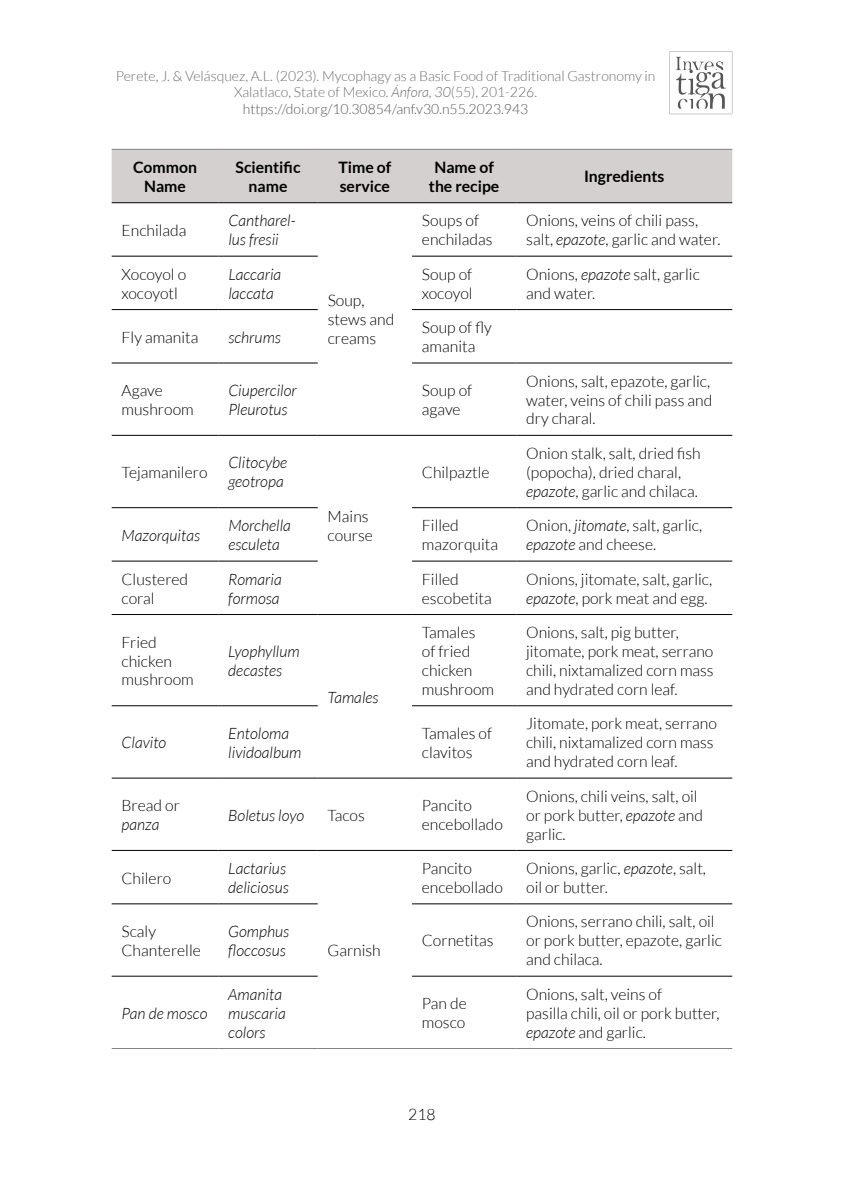
<style>
.page{position:relative;width:844px;height:1191px;background:#fff}
.page>*{position:absolute;margin:0;border:0;box-sizing:border-box;transform-origin:0 0}
.t1{font:300 15.75px/18.9px "Lato";color:#000}
.t2{font:italic 300 15.75px/18.9px "Lato";color:#000}
.t3{font:700 15.75px/18.9px "Lato";color:#000;text-align:center}
.t4{font:300 14px/16.8px "Lato";color:#6e6e6e;text-align:center}
.s1{font-style:italic}
.s2{color:#565655}
</style>
<div class="page">
<svg style="left:669px;top:51px;width:63px;height:63px"></svg>
<div style="left:112px;top:150px;width:620px;height:52px;background:#d4d0cf"></div>
<hr style="left:112px;top:149px;width:106px;height:1px;background:#808080">
<hr style="left:218px;top:149px;width:99px;height:1px;background:#808080">
<hr style="left:317px;top:149px;width:95px;height:1px;background:#808080">
<hr style="left:412px;top:149px;width:104px;height:1px;background:#808080">
<hr style="left:516px;top:149px;width:216px;height:1px;background:#808080">
<hr style="left:112px;top:1048px;width:106px;height:1px;background:#808080">
<hr style="left:218px;top:1048px;width:99px;height:1px;background:#808080">
<hr style="left:317px;top:1048px;width:95px;height:1px;background:#808080">
<hr style="left:412px;top:1048px;width:104px;height:1px;background:#808080">
<hr style="left:516px;top:1048px;width:216px;height:1px;background:#808080">
<hr style="left:112px;top:202px;width:106px;height:1px;background:#000">
<hr style="left:218px;top:202px;width:99px;height:1px;background:#000">
<hr style="left:317px;top:202px;width:95px;height:1px;background:#000">
<hr style="left:412px;top:202px;width:104px;height:1px;background:#000">
<hr style="left:516px;top:202px;width:216px;height:1px;background:#000">
<hr style="left:112px;top:256px;width:106px;height:1px;background:#000">
<hr style="left:218px;top:256px;width:99px;height:1px;background:#000">
<hr style="left:412px;top:256px;width:104px;height:1px;background:#000">
<hr style="left:516px;top:256px;width:216px;height:1px;background:#000">
<hr style="left:112px;top:309px;width:106px;height:1px;background:#000">
<hr style="left:218px;top:309px;width:99px;height:1px;background:#000">
<hr style="left:412px;top:309px;width:104px;height:1px;background:#000">
<hr style="left:516px;top:309px;width:216px;height:1px;background:#000">
<hr style="left:112px;top:362px;width:106px;height:1px;background:#000">
<hr style="left:218px;top:362px;width:99px;height:1px;background:#000">
<hr style="left:412px;top:362px;width:104px;height:1px;background:#000">
<hr style="left:516px;top:362px;width:216px;height:1px;background:#000">
<hr style="left:112px;top:435px;width:106px;height:1px;background:#000">
<hr style="left:218px;top:435px;width:99px;height:1px;background:#000">
<hr style="left:317px;top:435px;width:95px;height:1px;background:#000">
<hr style="left:412px;top:435px;width:104px;height:1px;background:#000">
<hr style="left:516px;top:435px;width:216px;height:1px;background:#000">
<hr style="left:112px;top:507px;width:106px;height:1px;background:#000">
<hr style="left:218px;top:507px;width:99px;height:1px;background:#000">
<hr style="left:412px;top:507px;width:104px;height:1px;background:#000">
<hr style="left:516px;top:507px;width:216px;height:1px;background:#000">
<hr style="left:112px;top:560px;width:106px;height:1px;background:#000">
<hr style="left:218px;top:560px;width:99px;height:1px;background:#000">
<hr style="left:412px;top:560px;width:104px;height:1px;background:#000">
<hr style="left:516px;top:560px;width:216px;height:1px;background:#000">
<hr style="left:112px;top:614px;width:106px;height:1px;background:#000">
<hr style="left:218px;top:614px;width:99px;height:1px;background:#000">
<hr style="left:317px;top:614px;width:95px;height:1px;background:#000">
<hr style="left:412px;top:614px;width:104px;height:1px;background:#000">
<hr style="left:516px;top:614px;width:216px;height:1px;background:#000">
<hr style="left:112px;top:705px;width:106px;height:1px;background:#000">
<hr style="left:218px;top:705px;width:99px;height:1px;background:#000">
<hr style="left:412px;top:705px;width:104px;height:1px;background:#000">
<hr style="left:516px;top:705px;width:216px;height:1px;background:#000">
<hr style="left:112px;top:777px;width:106px;height:1px;background:#000">
<hr style="left:218px;top:777px;width:99px;height:1px;background:#000">
<hr style="left:317px;top:777px;width:95px;height:1px;background:#000">
<hr style="left:412px;top:777px;width:104px;height:1px;background:#000">
<hr style="left:516px;top:777px;width:216px;height:1px;background:#000">
<hr style="left:112px;top:850px;width:106px;height:1px;background:#000">
<hr style="left:218px;top:850px;width:99px;height:1px;background:#000">
<hr style="left:317px;top:850px;width:95px;height:1px;background:#000">
<hr style="left:412px;top:850px;width:104px;height:1px;background:#000">
<hr style="left:516px;top:850px;width:216px;height:1px;background:#000">
<hr style="left:112px;top:903px;width:106px;height:1px;background:#000">
<hr style="left:218px;top:903px;width:99px;height:1px;background:#000">
<hr style="left:412px;top:903px;width:104px;height:1px;background:#000">
<hr style="left:516px;top:903px;width:216px;height:1px;background:#000">
<hr style="left:112px;top:975px;width:106px;height:1px;background:#000">
<hr style="left:218px;top:975px;width:99px;height:1px;background:#000">
<hr style="left:412px;top:975px;width:104px;height:1px;background:#000">
<hr style="left:516px;top:975px;width:216px;height:1px;background:#000">
<p class="t4" style="left:116px;top:67px;width:541px">Perete, J. &amp; Velásquez, A.L. (2023). Mycophagy as a Basic Food of Traditional Gastronomy in<br>Xalatlaco, State of Mexico. <span class="s1">Ánfora, 30</span>(55), 201-226. <span class="s2">https://doi.org/10.30854/anf.v30.n55.2023.943</span></p>
<p class="t3" style="left:133px;top:157px;width:65px">Common<br>Name</p>
<p class="t3" style="left:235px;top:157px;width:66px">Scientific name</p>
<p class="t3" style="left:338px;top:157px;width:54px;text-align:left">Time of service</p>
<p class="t3" style="left:429px;top:157px;width:72px">Name of the recipe</p>
<p class="t3" style="left:584px;top:167px;width:82px">Ingredients</p>
<p class="t1" style="left:122px;top:221px;width:66px">Enchilada</p>
<p class="t2" style="left:228px;top:212px;width:69px">Cantharel&shy;lus fresii</p>
<p class="t1" style="left:422px;top:211px;width:72px">Soups of enchiladas</p>
<p class="t1" style="left:526px;top:211px;width:196px">Onions, veins of chili pass, salt, <span class="s1">epazote</span>, garlic and water.</p>
<p class="t1" style="left:122px;top:265px;width:66px">Xocoyol o xocoyotl</p>
<p class="t2" style="left:228px;top:265px;width:54px">Laccaria laccata</p>
<p class="t1" style="left:422px;top:265px;width:52px">Soup of xocoyol</p>
<p class="t1" style="left:526px;top:265px;width:175px">Onions, <span class="s1">epazote</span> salt, garlic and water.</p>
<p class="t1" style="left:122px;top:327px;width:78px">Fly amanita</p>
<p class="t2" style="left:228px;top:328px;width:54px">schrums</p>
<p class="t1" style="left:422px;top:318px;width:71px">Soup of fly amanita</p>
<p class="t1" style="left:122px;top:381px;width:74px">Agave mushroom</p>
<p class="t2" style="left:228px;top:381px;width:70px">Ciupercilor<br>Pleurotus</p>
<p class="t1" style="left:422px;top:381px;width:52px">Soup of agave</p>
<p class="t1" style="left:526px;top:371px;width:187px">Onions, salt, epazote, garlic, water, veins of chili pass and dry charal.</p>
<p class="t1" style="left:122px;top:463px;width:87px">Tejamanilero</p>
<p class="t2" style="left:228px;top:454px;width:60px">Clitocybe geotropa</p>
<p class="t1" style="left:327px;top:507px;width:47px">Mains course</p>
<p class="t1" style="left:327px;top:291px;width:68px">Soup, stews and creams</p>
<p class="t1" style="left:526px;top:444px;width:176px">Onion stalk, salt, dried fish (popocha), dried charal, <span class="s1">epazote</span>, garlic and chilaca.</p>
<p class="t1" style="left:422px;top:463px;width:69px">Chilpaztle</p>
<p class="t2" style="left:121px;top:526px;width:80px">Mazorquitas</p>
<p class="t2" style="left:228px;top:517px;width:64px">Morchella esculeta</p>
<p class="t1" style="left:422px;top:516px;width:78px">Filled mazorquita</p>
<p class="t1" style="left:526px;top:516px;width:177px">Onion, <span class="s1">jitomate</span>, salt, garlic, <span class="s1">epazote</span> and cheese.</p>
<p class="t1" style="left:121px;top:569px;width:68px">Clustered coral</p>
<p class="t2" style="left:228px;top:570px;width:55px">Romaria formosa</p>
<p class="t1" style="left:422px;top:569px;width:71px">Filled escobetita</p>
<p class="t1" style="left:526px;top:569px;width:187px">Onions, jitomate, salt, garlic, <span class="s1">epazote</span>, pork meat and egg.</p>
<p class="t1" style="left:121px;top:632px;width:74px">Fried chicken mushroom</p>
<p class="t2" style="left:228px;top:642px;width:73px">Lyophyllum decastes</p>
<p class="t2" style="left:327px;top:688px;width:53px">Tamales</p>
<p class="t1" style="left:422px;top:623px;width:74px">Tamales<br>of fried chicken mushroom</p>
<p class="t1" style="left:526px;top:623px;width:189px">Onions, salt, pig butter, jitomate, pork meat, serrano chili, nixtamalized corn mass and hydrated corn leaf.</p>
<p class="t2" style="left:121px;top:733px;width:46px">Clavito</p>
<p class="t2" style="left:228px;top:724px;width:75px">Entoloma lividoalbum</p>
<p class="t1" style="left:422px;top:724px;width:72px">Tamales of clavitos</p>
<p class="t1" style="left:526px;top:714px;width:192px">Jitomate, pork meat, serrano chili, nixtamalized corn mass and hydrated corn leaf.</p>
<p class="t1" style="left:121px;top:796px;width:60px">Bread or</p>
<p class="t2" style="left:121px;top:815px;width:40px">panza</p>
<p class="t2" style="left:228px;top:806px;width:78px">Boletus loyo</p>
<p class="t1" style="left:327px;top:805px;width:39px">Tacos</p>
<p class="t1" style="left:422px;top:796px;width:83px">Pancito encebollado</p>
<p class="t1" style="left:526px;top:786px;width:178px">Onions, chili veins, salt, oil or pork butter, <span class="s1">epazote</span> and garlic.</p>
<p class="t1" style="left:121px;top:868px;width:51px">Chilero</p>
<p class="t2" style="left:228px;top:859px;width:62px">Lactarius deliciosus</p>
<p class="t1" style="left:422px;top:859px;width:83px">Pancito encebollado</p>
<p class="t1" style="left:526px;top:859px;width:181px">Onions, garlic, <span class="s1">epazote</span>, salt, oil or butter.</p>
<p class="t1" style="left:121px;top:922px;width:81px">Scaly<br>Chanterelle</p>
<p class="t2" style="left:228px;top:922px;width:62px">Gomphus floccosus</p>
<p class="t1" style="left:422px;top:931px;width:73px">Cornetitas</p>
<p class="t1" style="left:327px;top:940px;width:55px">Garnish</p>
<p class="t1" style="left:526px;top:912px;width:197px">Onions, serrano chili, salt, oil or pork butter, epazote, garlic and chilaca.</p>
<p class="t2" style="left:121px;top:1004px;width:87px">Pan de mosco</p>
<p class="t2" style="left:228px;top:985px;width:59px">Amanita muscaria colors</p>
<p class="t1" style="left:422px;top:994px;width:46px">Pan de mosco</p>
<p class="t1" style="left:526px;top:984px;width:195px">Onions, salt, veins of<br>pasilla chili, oil or pork butter, <span class="s1">epazote</span> and garlic.</p>
<p class="t1" style="left:408px;top:1104px;width:29px">218</p>
</div>
